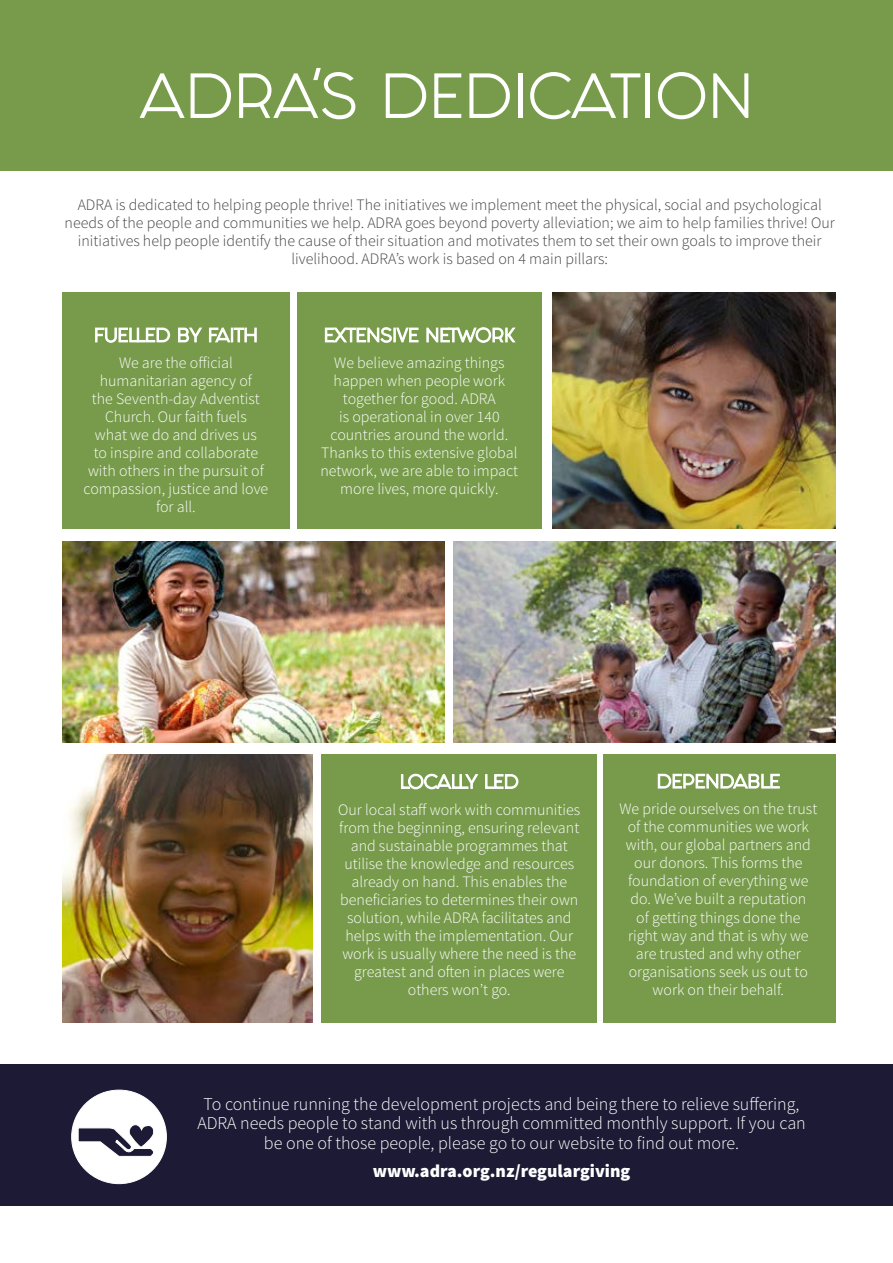
<style>
.page{position:relative;width:893px;height:1263px;background:#fff}
.page>*{position:absolute;margin:0;border:0;box-sizing:border-box;transform-origin:0 0}
.t1{font:54px "Fashion Fetish";color:#fff}
.t2{font:300 18px/19.5px "Source Sans Pro";color:#fff;text-align:center}
.t3{font:900 18px "Source Sans Pro";color:#fff}
.t4{font:300 15.9px/18px "Source Sans Pro";color:#fff;text-align:center}
.t5{font:300 15.9px/18px "Source Sans Pro";color:#434345;text-align:center}
</style>
<div class="page">
<div style="left:0;top:0;width:893px;height:170px;background:#779b4b"></div>
<div style="left:0;top:1064px;width:893px;height:142px;background:#1c1a34"></div>
<div style="left:62px;top:293px;width:227px;height:236px;background:#779b4b"></div>
<svg style="left:95px;top:327px;width:76px;height:16px"></svg>
<svg style="left:178px;top:327px;width:79px;height:16px"></svg>
<div style="left:297px;top:293px;width:244px;height:236px;background:#779b4b"></div>
<svg style="left:324px;top:327px;width:95px;height:16px"></svg>
<svg style="left:426px;top:327px;width:90px;height:16px"></svg>
<img style="left:553px;top:293px;width:283px;height:236px">
<img style="left:62px;top:541px;width:383px;height:202px">
<img style="left:453px;top:541px;width:383px;height:202px">
<div style="left:604px;top:754px;width:232px;height:269px;background:#779b4b"></div>
<svg style="left:657px;top:773px;width:123px;height:16px"></svg>
<div style="left:321px;top:754px;width:276px;height:268px;background:#779b4b"></div>
<svg style="left:401px;top:773px;width:118px;height:17px"></svg>
<img style="left:62px;top:754px;width:251px;height:268px">
<svg style="left:71px;top:1090px;width:96px;height:94px"></svg>
<h1 class="t1" style="left:139px;top:53px;width:616px">ADRA’S DEDICATION</h1>
<p class="t5" style="left:65px;top:196px;width:772px">ADRA is dedicated to helping people thrive! The initiatives we implement meet the physical, social and psychological needs of the people and communities we help. ADRA goes beyond poverty alleviation; we aim to help families thrive! Our initiatives help people identify the cause of their situation and motivates them to set their own goals to improve their livelihood. ADRA’s work is based on 4 main pillars:</p>
<p class="t4" style="left:84px;top:354px;width:186px">We are the official humanitarian agency of<br>the Seventh-day Adventist<br>Church. Our faith fuels<br>what we do and drives us<br>to inspire and collaborate with others in the pursuit of compassion, justice and love for all.</p>
<p class="t4" style="left:320px;top:354px;width:199px">We believe amazing things happen when people work together for good. ADRA<br>is operational in over 140 countries around the world.<br>Thanks to this extensive global network, we are able to impact more lives, more quickly.</p>
<p class="t4" style="left:338px;top:801px;width:243px">Our local staff work with communities from the beginning, ensuring relevant and sustainable programmes that utilise the knowledge and resources already on hand. This enables the beneficiaries to determines their own solution, while ADRA facilitates and helps with the implementation. Our work is usually where the need is the greatest and often in places were others won’t go.</p>
<p class="t4" style="left:619px;top:800px;width:199px">We pride ourselves on the trust of the communities we work with, our global partners and our donors. This forms the foundation of everything we do. We’ve built a reputation<br>of getting things done the right way and that is why we are trusted and why other organisations seek us out to work on their behalf.</p>
<p class="t2" style="left:197px;top:1094px;width:610px">To continue running the development projects and being there to relieve suffering,<br>ADRA needs people to stand with us through committed monthly support. If you can be one of those people, please go to our website to find out more.</p>
<p class="t3" style="left:373px;top:1159px;width:259px">www.adra.org.nz/regulargiving</p>
</div>
